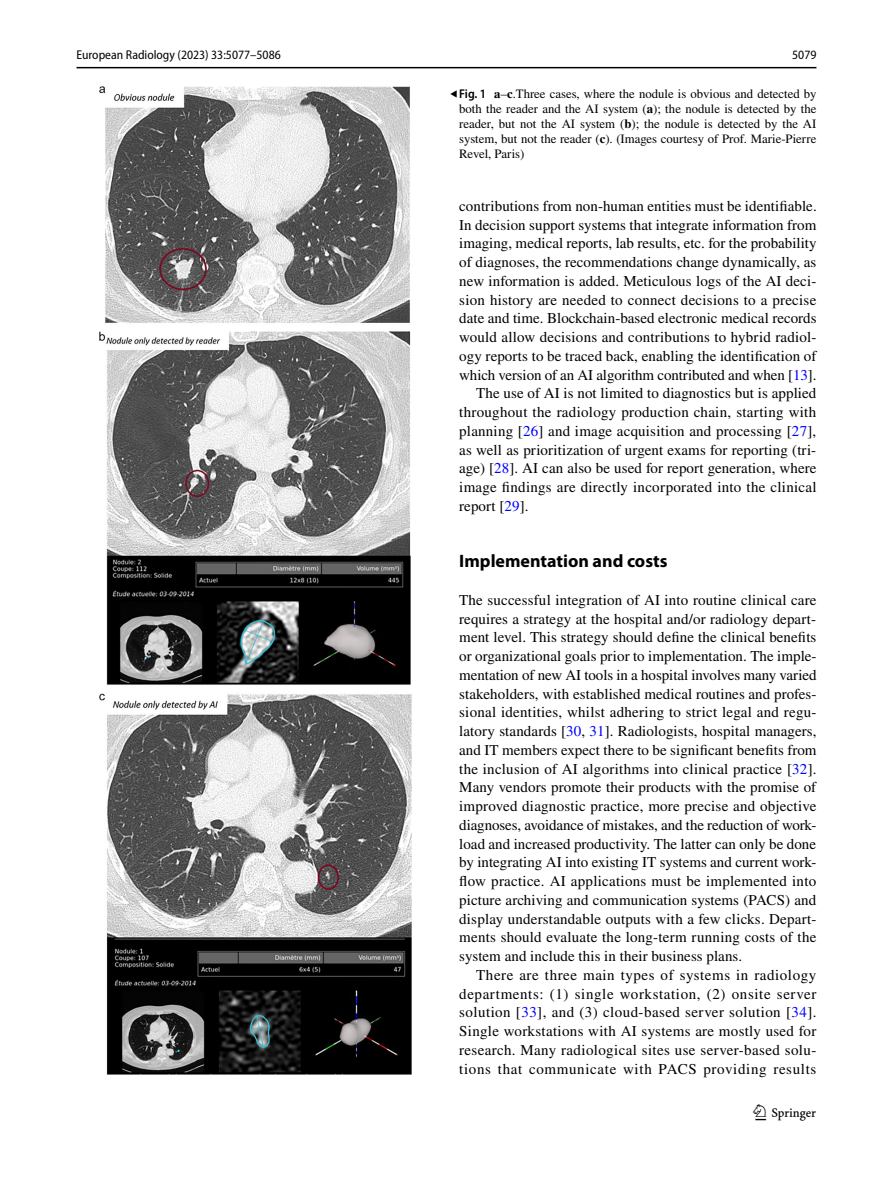
<style>
.page{position:relative;width:893px;height:1187px;background:#fff}
.page>*{position:absolute;margin:0;border:0;box-sizing:border-box;transform-origin:0 0}
.t1{font:22.5px "Springnew Regular 3";color:#000}
.t2{font:700 18px "Myriad Pro";color:#000}
.t3{font:15px/18.8px "STIX";letter-spacing:.005em;color:#000;text-align:justify}
.t4{font:12.75px/15px "STIX";color:#000;text-align:justify}
.t5{font:semi-condensed 12.75px "Myriad Pro";color:#000}
.s1{font-family:"Myriad Pro";font-weight:600;font-stretch:semi-condensed}
.s2{font-weight:700}
.s3{color:#00f}
</style>
<div class="page">
<hr style="left:77px;top:67px;width:739px;height:1px;background:#000">
<img style="left:99px;top:87px;width:312px;height:987px">
<p class="t5" style="left:77px;top:48px;width:206px">European Radiology (2023) 33:5077–5086</p>
<p class="t5" style="left:792px;top:48px;width:26px">5079</p>
<p class="t4" style="left:459px;top:87px;width:359px"><span class="s1">Fig. 1</span> <span class="s2">a</span>–<span class="s2">c</span>.Three cases, where the nodule is obvious and detected by both the reader and the AI system (<span class="s2">a</span>); the nodule is detected by the reader, but not the AI system (<span class="s2">b</span>); the nodule is detected by the AI system, but not the reader (<span class="s2">c</span>). (Images courtesy of Prof. Marie-Pierre Revel, Paris)</p>
<p class="t3" style="left:459px;top:197px;width:359px">contributions from non-human entities must be identifiable.</p>
<p class="t3" style="left:459px;top:216px;width:359px">In decision support systems that integrate information from</p>
<p class="t3" style="left:459px;top:235px;width:359px">imaging, medical reports, lab results, etc. for the probability</p>
<p class="t3" style="left:459px;top:253px;width:359px">of diagnoses, the recommendations change dynamically, as</p>
<p class="t3" style="left:459px;top:272px;width:359px">new information is added. Meticulous logs of the AI deci-</p>
<p class="t3" style="left:459px;top:291px;width:359px">sion history are needed to connect decisions to a precise</p>
<p class="t3" style="left:459px;top:310px;width:359px">date and time. Blockchain-based electronic medical records</p>
<p class="t3" style="left:459px;top:328px;width:359px">would allow decisions and contributions to hybrid radiol-</p>
<p class="t3" style="left:459px;top:347px;width:359px">ogy reports to be traced back, enabling the identification of</p>
<p class="t3" style="left:459px;top:366px;width:359px">which version of an AI algorithm contributed and when [<span class="s3">13</span>].</p>
<p class="t3" style="left:476px;top:385px;width:342px">The use of AI is not limited to diagnostics but is applied</p>
<p class="t3" style="left:459px;top:403px;width:359px">throughout the radiology production chain, starting with</p>
<p class="t3" style="left:459px;top:422px;width:359px">planning [<span class="s3">26</span>] and image acquisition and processing [<span class="s3">27</span>],</p>
<p class="t3" style="left:459px;top:441px;width:359px">as well as prioritization of urgent exams for reporting (tri-</p>
<p class="t3" style="left:459px;top:460px;width:359px">age) [<span class="s3">28</span>]. AI can also be used for report generation, where</p>
<p class="t3" style="left:459px;top:478px;width:359px">image findings are directly incorporated into the clinical</p>
<p class="t3" style="left:459px;top:497px;width:71px">report [<span class="s3">29</span>].</p>
<p class="t2" style="left:459px;top:549px;width:210px">Implementation and costs</p>
<p class="t3" style="left:459px;top:591px;width:359px">The successful integration of AI into routine clinical care requires a strategy at the hospital and/or radiology depart&shy;ment level. This strategy should define the clinical benefits or organizational goals prior to implementation. The imple&shy;mentation of new AI tools in a hospital involves many varied stakeholders, with established medical routines and profes&shy;sional identities, whilst adhering to strict legal and regu&shy;latory standards [<span class="s3">30</span>, <span class="s3">31</span>]. Radiologists, hospital managers, and IT members expect there to be significant benefits from the inclusion of AI algorithms into clinical practice [<span class="s3">32</span>].<br>Many vendors promote their products with the promise of improved diagnostic practice, more precise and objective diagnoses, avoidance of mistakes, and the reduction of work&shy;load and increased productivity. The latter can only be done by integrating AI into existing IT systems and current work&shy;flow practice. AI applications must be implemented into picture archiving and communication systems (PACS) and display understandable outputs with a few clicks. Depart&shy;ments should evaluate the long-term running costs of the system and include this in their business plans.</p>
<p class="t3" style="left:459px;top:966px;width:359px;text-indent:17px">There are three main types of systems in radiology departments: (1) single workstation, (2) onsite server solution [<span class="s3">33</span>], and (3) cloud-based server solution [<span class="s3">34</span>].<br>Single workstations with AI systems are mostly used for research. Many radiological sites use server-based solu&shy;tions that communicate with PACS providing results</p>
<h1 class="t1" style="left:755px;top:1104px;width:62px">1 3</h1>
</div>
